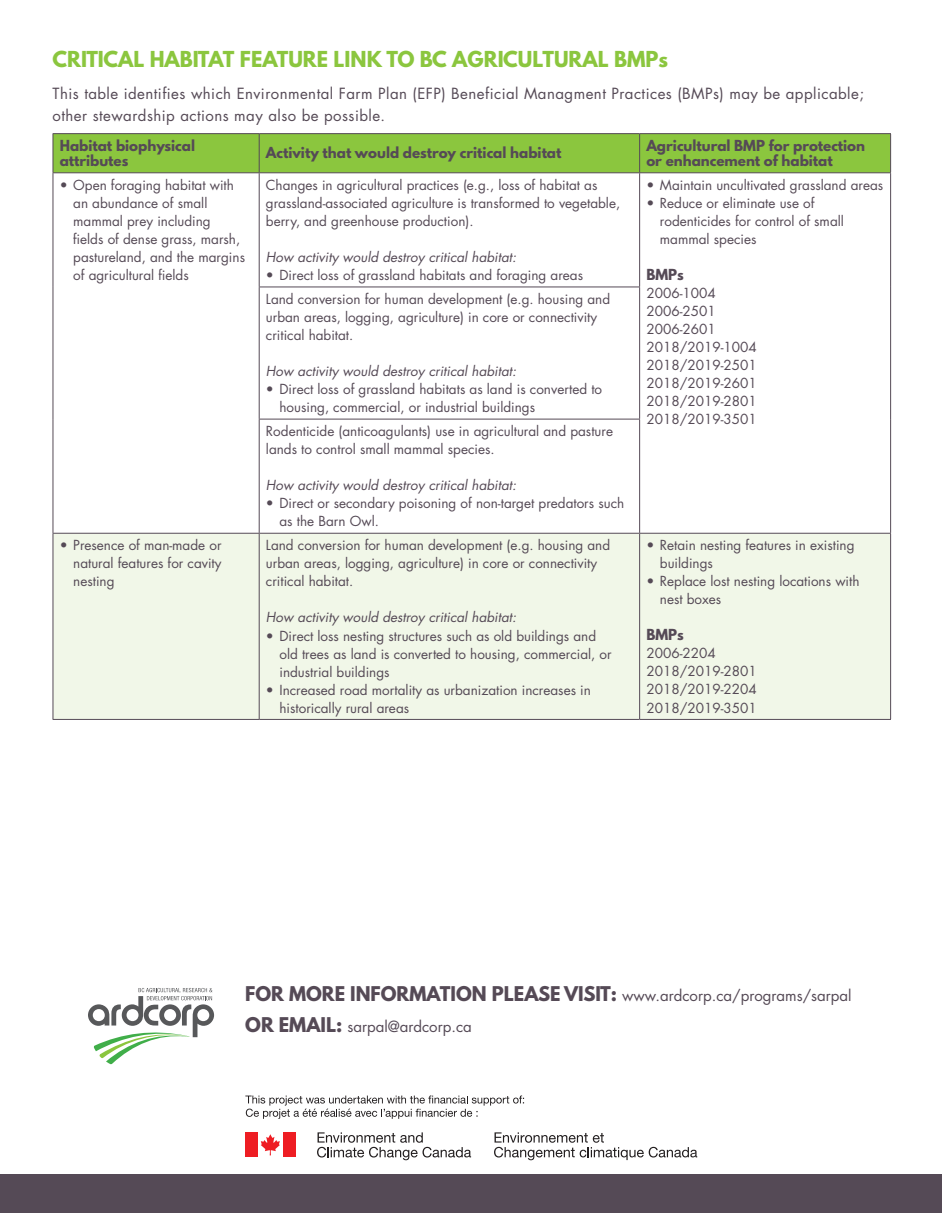
<style>
.page{position:relative;width:942px;height:1213px;background:#fff}
.page>*{position:absolute;margin:0;border:0;box-sizing:border-box;transform-origin:0 0}
.t1{font:700 19.5px "League Spartan";color:#8bc63e}
.t2{font:700 18px "League Spartan";color:#554a56}
.t3{font:15px/21px "Futura";letter-spacing:.03em;color:#554a56}
.t4{font:15px "Futura";color:#554a56}
.t5{font:13.5px/18px "Futura";color:#554a56}
.t6{font:italic 13.5px "Futura";color:#554a56}
.t7{font:700 13.5px/15.5px "League Spartan";color:#554a56}
.s1{font-family:"Futura";font-weight:400;font-size:15px}
.s2{font-family:"League Spartan";font-weight:700;font-size:18px}
</style>
<div class="page">
<div style="left:54px;top:134px;width:836px;height:38px;background:#8bc63e"></div>
<div style="left:54px;top:534px;width:836px;height:185px;background:#f1f7e8"></div>
<hr style="left:53px;top:133px;width:206px;height:1px;background:#554a56">
<hr style="left:53px;top:134px;width:1px;height:38px;background:#554a56">
<hr style="left:259px;top:133px;width:380px;height:1px;background:#554a56">
<hr style="left:259px;top:134px;width:1px;height:38px;background:#554a56">
<hr style="left:639px;top:133px;width:251px;height:1px;background:#554a56">
<hr style="left:639px;top:134px;width:1px;height:38px;background:#554a56">
<hr style="left:890px;top:134px;width:1px;height:38px;background:#554a56">
<hr style="left:53px;top:172px;width:206px;height:1px;background:#554a56">
<hr style="left:53px;top:173px;width:1px;height:114px;background:#554a56">
<hr style="left:259px;top:172px;width:380px;height:1px;background:#554a56">
<hr style="left:259px;top:173px;width:1px;height:113px;background:#554a56">
<hr style="left:639px;top:172px;width:251px;height:1px;background:#554a56">
<hr style="left:639px;top:173px;width:1px;height:113px;background:#554a56">
<hr style="left:890px;top:173px;width:1px;height:114px;background:#554a56">
<hr style="left:53px;top:287px;width:1px;height:132px;background:#554a56">
<hr style="left:259px;top:286px;width:381px;height:1px;background:#554a56">
<hr style="left:259px;top:287px;width:1px;height:131px;background:#554a56">
<hr style="left:639px;top:287px;width:1px;height:131px;background:#554a56">
<hr style="left:890px;top:287px;width:1px;height:132px;background:#554a56">
<hr style="left:53px;top:419px;width:1px;height:114px;background:#554a56">
<hr style="left:259px;top:418px;width:381px;height:1px;background:#554a56">
<hr style="left:259px;top:419px;width:1px;height:114px;background:#554a56">
<hr style="left:639px;top:419px;width:1px;height:114px;background:#554a56">
<hr style="left:890px;top:419px;width:1px;height:114px;background:#554a56">
<hr style="left:53px;top:533px;width:206px;height:1px;background:#554a56">
<hr style="left:53px;top:533px;width:1px;height:186px;background:#554a56">
<hr style="left:259px;top:533px;width:380px;height:1px;background:#554a56">
<hr style="left:259px;top:533px;width:1px;height:186px;background:#554a56">
<hr style="left:639px;top:533px;width:251px;height:1px;background:#554a56">
<hr style="left:639px;top:533px;width:1px;height:186px;background:#554a56">
<hr style="left:890px;top:533px;width:1px;height:186px;background:#554a56">
<hr style="left:53px;top:719px;width:206px;height:1px;background:#554a56">
<hr style="left:259px;top:719px;width:380px;height:1px;background:#554a56">
<hr style="left:639px;top:719px;width:251px;height:1px;background:#554a56">
<div style="left:0;top:1173px;width:941px;height:39px;background:#554a56"></div>
<svg style="left:88px;top:988px;width:126px;height:76px"></svg>
<svg style="left:245px;top:1095px;width:279px;height:23px"></svg>
<svg style="left:261px;top:1134px;width:19px;height:21px"></svg>
<div style="left:245px;top:1132px;width:13px;height:25px;background:#ee1d23"></div>
<div style="left:283px;top:1132px;width:12px;height:25px;background:#ee1d23"></div>
<svg style="left:494px;top:1132px;width:203px;height:28px"></svg>
<svg style="left:317px;top:1132px;width:154px;height:28px"></svg>
<h1 class="t1" style="left:53px;top:44px;width:617px">CRITICAL HABITAT FEATURE LINK TO BC AGRICULTURAL BMPs</h1>
<p class="t3" style="left:53px;top:83px;width:812px">This table identifies which Environmental Farm Plan (EFP) Beneficial Managment Practices (BMPs) may be applicable; other stewardship actions may also be possible.</p>
<p class="t7" style="left:60px;top:137px;width:137px">Habitat biophysical attributes</p>
<p class="t7" style="left:266px;top:145px;width:297px">Activity that would destroy critical habitat</p>
<p class="t7" style="left:646px;top:137px;width:220px">Agricultural BMP for protection or enhancement of habitat</p>
<p class="t5" style="left:73px;top:176px;width:173px;text-indent:-14px">• Open foraging habitat with an abundance of small mammal prey including<br>fields of dense grass, marsh, pastureland, and the margins of agricultural fields</p>
<p class="t5" style="left:266px;top:176px;width:356px">Changes in agricultural practices (e.g., loss of habitat as grassland-associated agriculture is transformed to vegetable, berry, and greenhouse production).</p>
<p class="t5" style="left:646px;top:176px;width:238px">• Maintain uncultivated grassland areas</p>
<p class="t5" style="left:659px;top:194px;width:185px;text-indent:-14px">• Reduce or eliminate use of rodenticides for control of small mammal species</p>
<p class="t7" style="left:646px;top:267px;width:39px">BMPs</p>
<p class="t5" style="left:646px;top:284px;width:112px">2006-1004<br>2006-2501<br>2006-2601<br>2018/2019-1004<br>2018/2019-2501<br>2018/2019-2601<br>2018/2019-2801<br>2018/2019-3501</p>
<p class="t6" style="left:266px;top:248px;width:252px">How activity would destroy critical habitat:</p>
<p class="t5" style="left:266px;top:266px;width:318px">• Direct loss of grassland habitats and foraging areas</p>
<p class="t5" style="left:266px;top:290px;width:346px">Land conversion for human development (e.g. housing and urban areas, logging, agriculture) in core or connectivity critical habitat.</p>
<p class="t6" style="left:266px;top:362px;width:252px">How activity would destroy critical habitat:</p>
<p class="t5" style="left:279px;top:380px;width:324px;text-indent:-14px">• Direct loss of grassland habitats as land is converted to housing, commercial, or industrial buildings</p>
<p class="t5" style="left:266px;top:422px;width:348px">Rodenticide (anticoagulants) use in agricultural and pasture lands to control small mammal species.</p>
<p class="t6" style="left:266px;top:476px;width:252px">How activity would destroy critical habitat:</p>
<p class="t5" style="left:279px;top:494px;width:346px;text-indent:-14px">• Direct or secondary poisoning of non-target predators such as the Barn Owl.</p>
<p class="t5" style="left:73px;top:536px;width:150px;text-align:justify;text-indent:-14px">• Presence of man-made or natural features for cavity nesting</p>
<p class="t5" style="left:266px;top:536px;width:346px">Land conversion for human development (e.g. housing and urban areas, logging, agriculture) in core or connectivity critical habitat.</p>
<p class="t6" style="left:266px;top:609px;width:252px">How activity would destroy critical habitat:</p>
<p class="t5" style="left:279px;top:626px;width:333px;text-indent:-13px">• Direct loss nesting structures such as old buildings and old trees as land is converted to housing, commercial, or industrial buildings</p>
<p class="t5" style="left:279px;top:680px;width:313px;text-indent:-14px">• Increased road mortality as urbanization increases in historically rural areas</p>
<p class="t5" style="left:659px;top:536px;width:196px;text-indent:-14px">• Retain nesting features in existing buildings</p>
<p class="t5" style="left:659px;top:572px;width:201px;text-indent:-14px">• Replace lost nesting locations with nest boxes</p>
<p class="t7" style="left:646px;top:627px;width:39px">BMPs</p>
<p class="t5" style="left:646px;top:644px;width:112px">2006-2204<br>2018/2019-2801<br>2018/2019-2204<br>2018/2019-3501</p>
<h2 class="t2" style="left:245px;top:979px;width:608px">FOR MORE INFORMATION PLEASE VISIT: <span class="s1">www.ardcorp.ca/programs/sarpal</span></h2>
<p class="t4" style="left:245px;top:1016px;width:228px"><span class="s2">OR EMAIL:</span> sarpal@ardcorp.ca</p>
</div>
